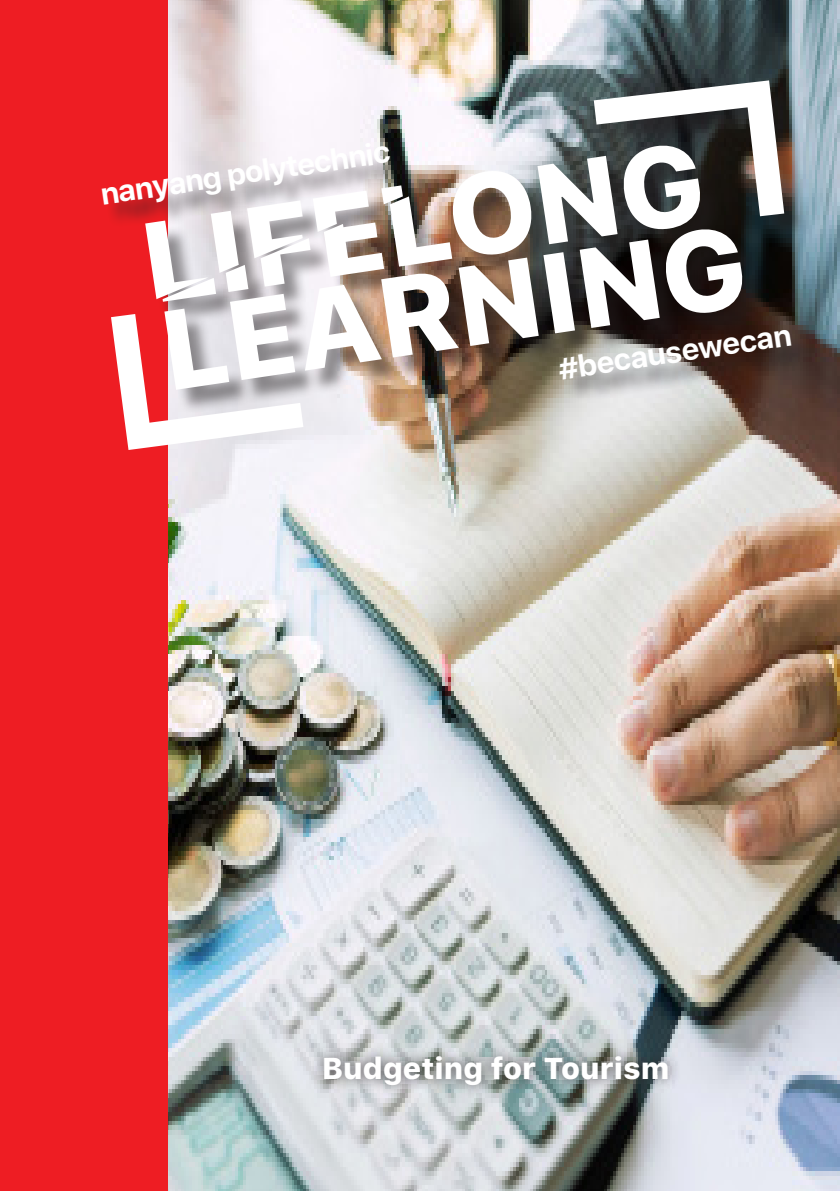
<style>
.page{position:relative;width:840px;height:1191px;background:#fff}
.page>*{position:absolute;margin:0;border:0;box-sizing:border-box;transform-origin:0 0}
.t1{font:800 112.2px/88.6px "SF Pro Text";color:#fff}
.t2{font:800 30px "SF Pro Text";color:#fff}
.t3{font:700 29.8px "SF Pro Text";color:#fff}
</style>
<div class="page">
<img style="left:168px;top:0;width:671px;height:1191px">
<div style="left:0;top:0;width:168px;height:1191px;background:#ee1d23"></div>
<div style="left:311px;top:1043px;width:369px;height:55px;background:#231f20;opacity:.75"></div>
<div style="left:106px;top:147px;width:709px;height:267px;background:#231f20;opacity:.48"></div>
<svg style="left:111px;top:314px;width:192px;height:136px"></svg>
<div style="left:597px;top:84px;width:211px;height:157px;background:#231f20;opacity:.5"></div>
<svg style="left:593px;top:80px;width:190px;height:136px"></svg>
<p class="t1" style="left:136px;top:219px;width:593px;rotate:-8deg">LIFELONG<br>LEARNING</p>
<p class="t3" style="left:98px;top:176px;width:294px;rotate:-8deg">nanyang polytechnic</p>
<p class="t3" style="left:555px;top:351px;width:237px;rotate:-8deg">#becausewecan</p>
<p class="t2" style="left:322px;top:1050px;width:349px">Budgeting for Tourism</p>
</div>
